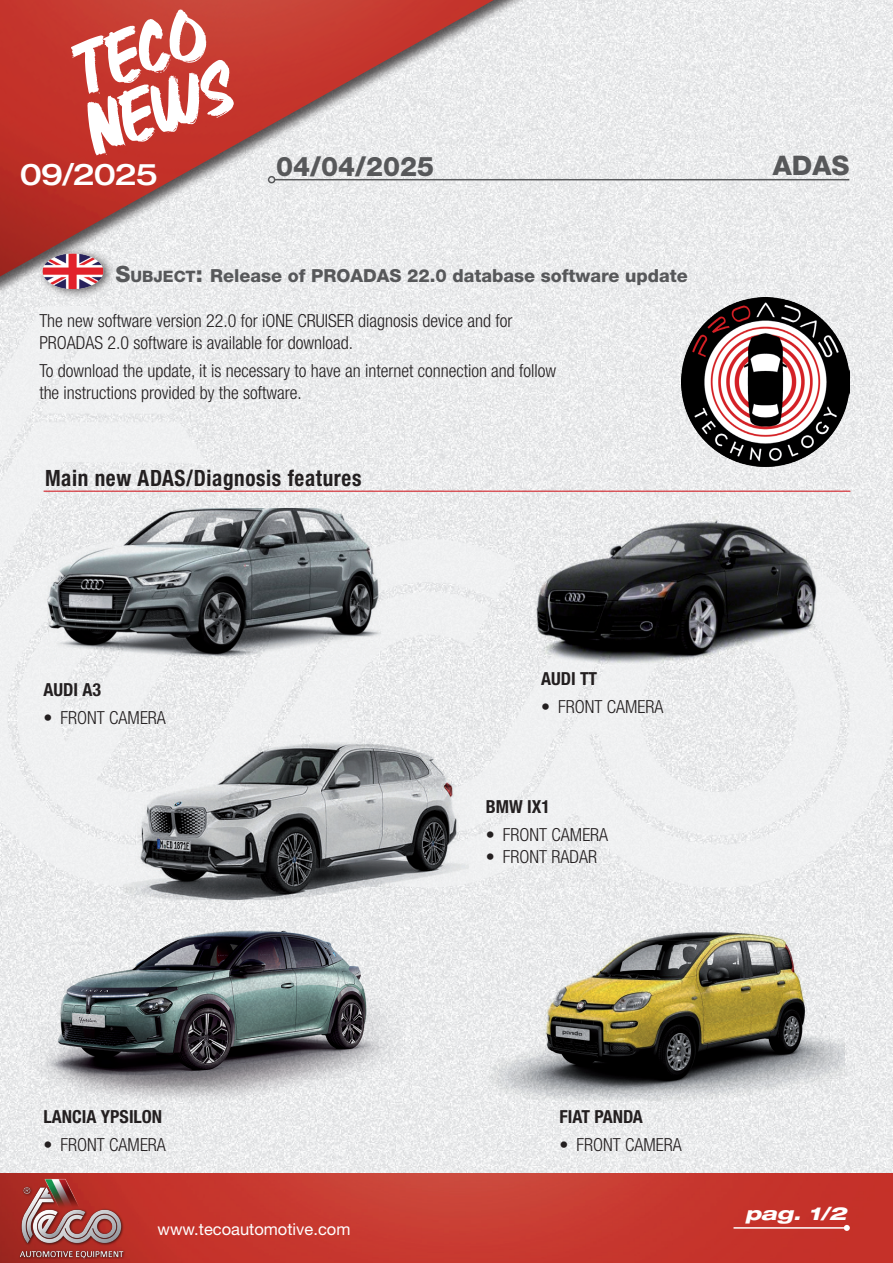
<style>
.page{position:relative;width:893px;height:1263px;background:#fff}
.page>*{position:absolute;margin:0;border:0;box-sizing:border-box;transform-origin:0 0}
.t1{font:500 expanded 30px "Helvetica Neue LT Std";letter-spacing:-.04em;color:#fff}
.t2{font:800 27px "Helvetica Neue LT Std";color:#57585a}
.t3{font:700 condensed 22.5px "Helvetica Neue LT Std";letter-spacing:.03em;color:#231f20;scale:.94 1}
.t4{font:300 condensed 18px/21.6px "Helvetica Neue LT Std";color:#231f20}
.t5{font:800 18px "Helvetica Neue LT Std";color:#57585a}
.t6{font:700 condensed 18px "Helvetica Neue LT Std";color:#231f20}
.t7{font:italic 800 expanded 18px "Helvetica Neue LT Std";color:#fff;scale:1.09 1}
.t8{font:16.5px "Helvetica Neue LT Std";color:#fff}
.s1{font-size:22.5px}
.s2{font-size:15.75px}
</style>
<div class="page">
<img style="left:0;top:888px;width:893px;height:285px">
<svg style="left:0;top:415px;width:893px;height:473px;fill:#eeeff0"></svg>
<img style="left:0;top:1173px;width:893px;height:90px">
<img style="left:18px;top:1176px;width:155px;height:83px">
<hr style="left:733px;top:1227px;width:114px;height:2px;background:#fff">
<svg style="left:844px;top:1225px;width:6px;height:6px"></svg>
<div style="left:0;top:0;width:893px;height:415px;background:#231f20;opacity:.75"></div>
<img style="left:0;top:0;width:893px;height:401px">
<hr style="left:275px;top:179px;width:574px;height:1px;background:#57585a">
<div style="left:268px;top:176px;width:7px;height:7px;border:2px solid #57585a;border-radius:50%"></div>
<svg style="left:70px;top:9px;width:164px;height:146px"></svg>
<img style="left:681px;top:298px;width:169px;height:168px">
<hr style="left:44px;top:491px;width:806px;height:1px;background:#d1232a">
<img style="left:524px;top:492px;width:305px;height:175px">
<img style="left:44px;top:508px;width:336px;height:158px">
<img style="left:29px;top:921px;width:376px;height:179px">
<img style="left:124px;top:735px;width:345px;height:172px">
<img style="left:489px;top:917px;width:355px;height:183px">
<div style="left:37px;top:247px;width:78px;height:53px;background:#231f20;opacity:.75"></div>
<img style="left:39px;top:253px;width:67px;height:35px">
<h1 class="t1" style="left:20px;top:155px;width:140px">09/2025</h1>
<h2 class="t2" style="left:276px;top:150px;width:160px">04/04/2025</h2>
<p class="t5" style="left:116px;top:265px;width:574px"><span class="s1">S</span><span class="s2">UBJECT</span><span class="s1">:</span> Release of PROADAS 22.0 database software update</p>
<p class="t4" style="left:39px;top:310px;width:474px">The new software version 22.0 for iONE CRUISER diagnosis device and for<br>PROADAS 2.0 software is available for download.</p>
<p class="t4" style="left:39px;top:360px;width:518px">To download the update, it is necessary to have an internet connection and follow the instructions provided by the software.</p>
<p class="t3" style="left:45px;top:465px;width:338px">Main new ADAS/Diagnosis features</p>
<p class="t6" style="left:44px;top:679px;width:59px">AUDI A3</p>
<p class="t4" style="left:44px;top:707px;width:124px">• FRONT CAMERA</p>
<p class="t6" style="left:541px;top:668px;width:58px">AUDI TT</p>
<p class="t4" style="left:541px;top:696px;width:124px">• FRONT CAMERA</p>
<p class="t6" style="left:486px;top:796px;width:66px">BMW IX1</p>
<p class="t4" style="left:486px;top:824px;width:124px">• FRONT CAMERA</p>
<p class="t4" style="left:486px;top:845px;width:113px">• FRONT RADAR</p>
<h2 class="t2" style="left:773px;top:149px;width:78px">ADAS</h2>
<p class="t6" style="left:44px;top:1105px;width:120px">LANCIA YPSILON</p>
<p class="t4" style="left:44px;top:1133px;width:124px">• FRONT CAMERA</p>
<p class="t8" style="left:158px;top:1219px;width:194px">www.tecoautomotive.com</p>
<p class="t6" style="left:559px;top:1105px;width:85px">FIAT PANDA</p>
<p class="t4" style="left:559px;top:1133px;width:124px">• FRONT CAMERA</p>
<p class="t7" style="left:745px;top:1202px;width:95px">pag. 1/2</p>
</div>
